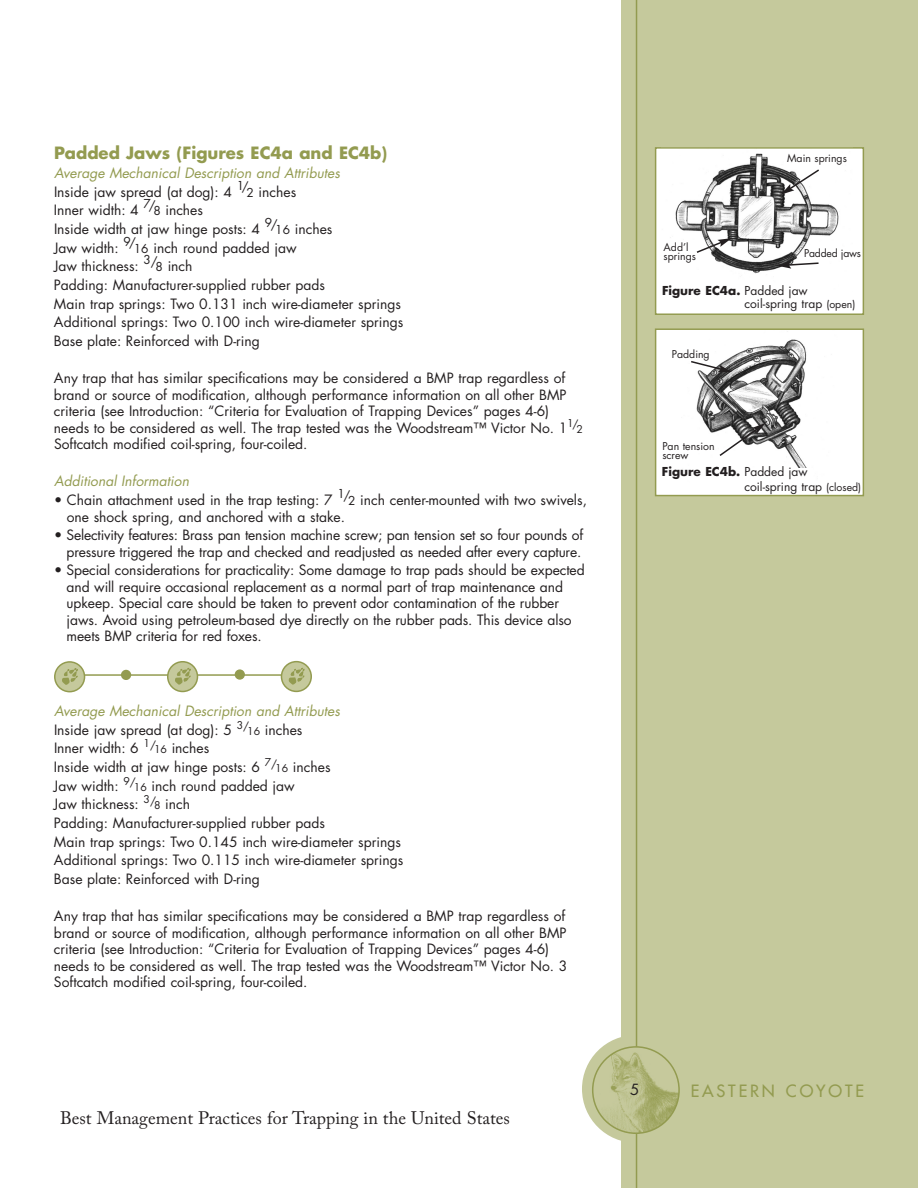
<style>
.page{position:relative;width:918px;height:1188px;background:#fff}
.page>*{position:absolute;margin:0;border:0;box-sizing:border-box;transform-origin:0 0}
.t1{font:18px "Adobe Caslon Pro";color:#231f20}
.t2{font:700 16.5px "Futura Std";color:#939b50}
.t3{font:500 16.5px "Futura Std";letter-spacing:.175em;color:#939b50}
.t4{font:15px "Futura Std";color:#231f20}
.t5{font:13.8px/18.6px "Futura Std";color:#231f20}
.t6{font:italic 13.8px "Futura Std";color:#939b50}
.t7{font:12px/13.5px "Futura Std";color:#231f20}
.t8{font:10.5px/9px "Futura Std";color:#231f20}
.t9{font:10.5px "Futura Std";letter-spacing:-.02em;color:#231f20}
.s1{font-style:italic;color:#939b50}
.s2{font-size:12px}
.s3{font-size:10.5px}
.s4{font-weight:700}
</style>
<div class="page">
<div style="left:621px;top:0;width:297px;height:1188px;background:#c5c99c"></div>
<div style="left:582px;top:1035px;width:108px;height:108px;background:#c5c99c;border-radius:50%"></div>
<hr style="left:636px;top:0;width:1px;height:1188px;background:#939b50">
<svg style="left:592px;top:1046px;width:88px;height:88px"></svg>
<div style="left:656px;top:329px;width:207px;height:167px;background:#fff"></div>
<img style="left:696px;top:339px;width:111px;height:129px">
<div style="left:655px;top:328px;width:209px;height:168px;border:2px solid #939b50"></div>
<div style="left:656px;top:148px;width:207px;height:166px;background:#fff"></div>
<img style="left:670px;top:153px;width:169px;height:121px">
<div style="left:655px;top:147px;width:209px;height:168px;border:2px solid #939b50"></div>
<svg style="left:781px;top:168px;width:40px;height:27px"></svg>
<svg style="left:695px;top:238px;width:37px;height:16px"></svg>
<svg style="left:777px;top:261px;width:43px;height:8px"></svg>
<svg style="left:691px;top:360px;width:41px;height:12px"></svg>
<svg style="left:718px;top:423px;width:48px;height:35px"></svg>
<hr style="left:74px;top:674px;width:229px;height:2px;background:#939b50">
<svg style="left:54px;top:661px;width:31px;height:31px"></svg>
<svg style="left:281px;top:661px;width:31px;height:31px"></svg>
<svg style="left:167px;top:661px;width:31px;height:31px"></svg>
<svg style="left:121px;top:670px;width:10px;height:10px"></svg>
<svg style="left:235px;top:669px;width:10px;height:11px"></svg>
<p class="t2" style="left:54px;top:146px;width:335px">Padded Jaws (Figures EC4a and EC4b)</p>
<p class="t5" style="left:54px;top:164px;width:351px"><span class="s1">Average Mechanical Description and Attributes<br></span>Inside jaw spread (at dog): 4 <sup>1/</sup><span class="s2">2</span> inches<br>Inner width: 4 <sup>7/</sup><span class="s2">8</span> inches<br>Inside width at jaw hinge posts: 4 <sup>9/</sup><span class="s2">16</span> inches<br>Jaw width: <sup>9/</sup><span class="s2">16</span> inch round padded jaw<br>Jaw thickness: <sup>3/</sup><span class="s2">8</span> inch<br>Padding: Manufacturer-supplied rubber pads<br>Main trap springs: Two 0.131 inch wire-diameter springs Additional springs: Two 0.100 inch wire-diameter springs Base plate: Reinforced with D-ring</p>
<p class="t5" style="left:54px;top:371px;width:531px;line-height:16.5px">Any trap that has similar specifications may be considered a BMP trap regardless of brand or source of modification, although performance information on all other BMP criteria (see Introduction: “Criteria for Evaluation of Trapping Devices” pages 4-6) needs to be considered as well. The trap tested was the Woodstream™ Victor No. 1<sup>1/</sup><span class="s3">2<br></span>Softcatch modified coil-spring, four-coiled.</p>
<p class="t6" style="left:54px;top:475px;width:137px">Additional Information</p>
<p class="t5" style="left:67px;top:493px;width:522px;line-height:16.5px;text-indent:-13px">• Chain attachment used in the trap testing: 7 <sup>1/</sup><span class="s2">2</span> inch center-mounted with two swivels, one shock spring, and anchored with a stake.</p>
<p class="t5" style="left:54px;top:528px;width:531px;line-height:16.5px;text-align:right">• Selectivity features: Brass pan tension machine screw; pan tension set so four pounds of pressure triggered the trap and checked and readjusted as needed after every capture.</p>
<p class="t5" style="left:67px;top:563px;width:520px;line-height:16.5px;text-indent:-13px">• Special considerations for practicality: Some damage to trap pads should be expected and will require occasional replacement as a normal part of trap maintenance and upkeep. Special care should be taken to prevent odor contamination of the rubber jaws. Avoid using petroleum-based dye directly on the rubber pads. This device also meets BMP criteria for red foxes.</p>
<p class="t5" style="left:54px;top:703px;width:351px"><span class="s1">Average Mechanical Description and Attributes<br></span>Inside jaw spread (at dog): 5 <sup>3/</sup><span class="s3">16</span> inches<br>Inner width: 6 <sup>1/</sup><span class="s3">16</span> inches<br>Inside width at jaw hinge posts: 6 <sup>7/</sup><span class="s3">16</span> inches<br>Jaw width: <sup>9/</sup><span class="s3">16</span> inch round padded jaw<br>Jaw thickness: <sup>3/</sup><span class="s3">8</span> inch<br>Padding: Manufacturer-supplied rubber pads<br>Main trap springs: Two 0.145 inch wire-diameter springs Additional springs: Two 0.115 inch wire-diameter springs Base plate: Reinforced with D-ring</p>
<p class="t5" style="left:54px;top:909px;width:515px;line-height:16.5px">Any trap that has similar specifications may be considered a BMP trap regardless of brand or source of modification, although performance information on all other BMP criteria (see Introduction: “Criteria for Evaluation of Trapping Devices” pages 4-6) needs to be considered as well. The trap tested was the Woodstream™ Victor No. 3<br>Softcatch modified coil-spring, four-coiled.</p>
<h1 class="t1" style="left:60px;top:1111px;width:452px">Best Management Practices for Trapping in the United States</h1>
<p class="t8" style="left:787px;top:155px;width:61px">Main springs</p>
<p class="t8" style="left:664px;top:243px;width:34px">Add’l springs</p>
<p class="t9" style="left:804px;top:249px;width:58px">Padded jaws</p>
<p class="t7" style="left:745px;top:284px;width:112px;text-indent:-82px"><span class="s4">Figure EC4a.</span> Padded jaw coil-spring trap <span class="s3">(open)</span></p>
<p class="t8" style="left:672px;top:350px;width:39px">Padding</p>
<p class="t8" style="left:662px;top:443px;width:54px">Pan tension screw</p>
<p class="t7" style="left:744px;top:465px;width:118px;line-height:14.4px;text-indent:-82px"><span class="s4">Figure EC4b.</span> Padded jaw coil-spring trap <span class="s3">(closed)</span></p>
<p class="t4" style="left:630px;top:1082px;width:11px">5</p>
<p class="t3" style="left:691px;top:1083px;width:175px">EASTERN COYOTE</p>
</div>
